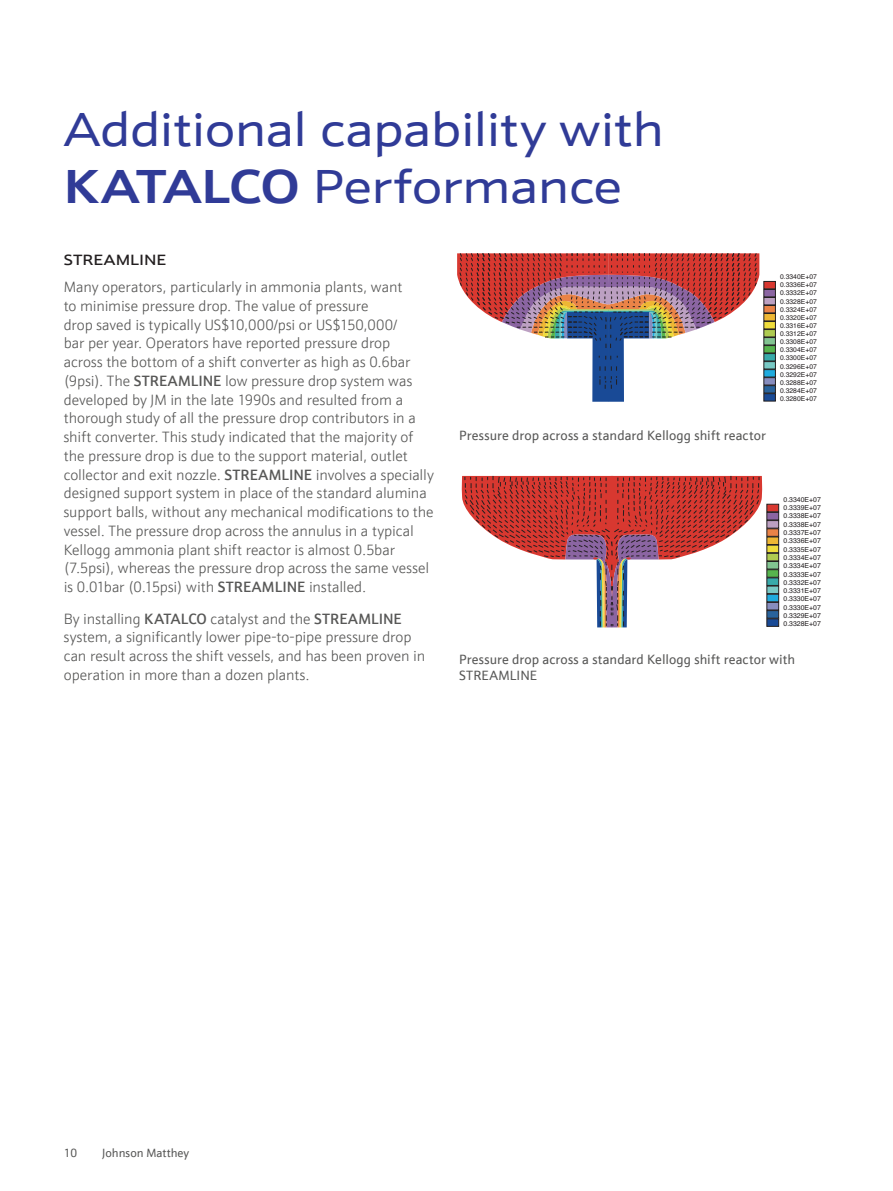
<style>
.page{position:relative;width:893px;height:1191px;background:#fff}
.page>*{position:absolute;margin:0;border:0;box-sizing:border-box;transform-origin:0 0}
.t1{font:48px/57.6px "JM Sans Extended";letter-spacing:-.025em;color:#303b97}
.t2{font:300 15px/18.8px "JM Sans";letter-spacing:-.005em;color:#585857}
.t3{font:500 15px "JM Sans Extended";letter-spacing:.01em;color:#231f20}
.t4{font:13.5px/16.2px "JM Sans";letter-spacing:.005em;color:#585857}
.t5{font:12px "JM Sans";color:#585857}
.t6{font:6.9px/8.2px "Helvetica";color:#231f20;text-align:justify}
.t7{font:6.75px/8.1px "Helvetica";color:#231f20;text-align:justify}
.s1{font-weight:700}
.s2{font-weight:500}
</style>
<div class="page">
<div style="left:767px;top:512px;width:12px;height:8px;background:#8b65a2;border:1px solid #231f20"></div>
<div style="left:767px;top:520px;width:12px;height:8px;background:#bca0c2;border:1px solid #231f20"></div>
<div style="left:767px;top:528px;width:12px;height:8px;background:#ea8347;border:1px solid #231f20"></div>
<div style="left:767px;top:537px;width:12px;height:8px;background:#eeb734;border:1px solid #231f20"></div>
<div style="left:767px;top:545px;width:12px;height:8px;background:#efdc3b;border:1px solid #231f20"></div>
<div style="left:767px;top:553px;width:12px;height:8px;background:#afcb51;border:1px solid #231f20"></div>
<div style="left:767px;top:561px;width:12px;height:8px;background:#82c491;border:1px solid #231f20"></div>
<div style="left:767px;top:569px;width:12px;height:8px;background:#57b54e;border:1px solid #231f20"></div>
<div style="left:767px;top:577px;width:12px;height:8px;background:#38aaaa;border:1px solid #231f20"></div>
<div style="left:767px;top:586px;width:12px;height:8px;background:#78c9c5;border:1px solid #231f20"></div>
<div style="left:767px;top:594px;width:12px;height:8px;background:#20abde;border:1px solid #231f20"></div>
<div style="left:767px;top:602px;width:12px;height:8px;background:#878dbe;border:1px solid #231f20"></div>
<div style="left:767px;top:610px;width:12px;height:8px;background:#29639c;border:1px solid #231f20"></div>
<div style="left:767px;top:618px;width:12px;height:8px;background:#194a96;border:1px solid #231f20"></div>
<div style="left:767px;top:504px;width:12px;height:8px;background:#d83830;border:1px solid #231f20"></div>
<svg style="left:461px;top:476px;width:301px;height:151px"></svg>
<div style="left:764px;top:289px;width:12px;height:8px;background:#8b65a2;border:1px solid #231f20"></div>
<div style="left:764px;top:297px;width:12px;height:8px;background:#bca0c2;border:1px solid #231f20"></div>
<div style="left:764px;top:305px;width:12px;height:8px;background:#ea8347;border:1px solid #231f20"></div>
<div style="left:764px;top:313px;width:12px;height:8px;background:#eeb734;border:1px solid #231f20"></div>
<div style="left:764px;top:321px;width:12px;height:8px;background:#efdc3b;border:1px solid #231f20"></div>
<div style="left:764px;top:329px;width:12px;height:8px;background:#afcb51;border:1px solid #231f20"></div>
<div style="left:764px;top:337px;width:12px;height:8px;background:#82c491;border:1px solid #231f20"></div>
<div style="left:764px;top:345px;width:12px;height:8px;background:#57b54e;border:1px solid #231f20"></div>
<div style="left:764px;top:353px;width:12px;height:8px;background:#38aaaa;border:1px solid #231f20"></div>
<div style="left:764px;top:361px;width:12px;height:8px;background:#78c9c5;border:1px solid #231f20"></div>
<div style="left:764px;top:369px;width:12px;height:8px;background:#20abde;border:1px solid #231f20"></div>
<div style="left:764px;top:377px;width:12px;height:8px;background:#878dbe;border:1px solid #231f20"></div>
<div style="left:764px;top:385px;width:12px;height:8px;background:#29639c;border:1px solid #231f20"></div>
<div style="left:764px;top:393px;width:12px;height:8px;background:#194a96;border:1px solid #231f20"></div>
<div style="left:764px;top:281px;width:12px;height:8px;background:#d83830;border:1px solid #231f20"></div>
<svg style="left:457px;top:253px;width:302px;height:149px"></svg>
<p class="t1" style="left:64px;top:101px;width:602px">Additional capability with<br><span class="s1">KATALCO</span> Performance</p>
<p class="t3" style="left:64px;top:251px;width:104px">STREAMLINE</p>
<p class="t2" style="left:64px;top:277px;width:371px">Many operators, particularly in ammonia plants, want<br>to minimise pressure drop. The value of pressure<br>drop saved is typically US$10,000/psi or US$150,000/<br>bar per year. Operators have reported pressure drop<br>across the bottom of a shift converter as high as 0.6bar (9psi). The <span class="s2">STREAMLINE</span> low pressure drop system was developed by JM in the late 1990s and resulted from a thorough study of all the pressure drop contributors in a shift converter. This study indicated that the majority of the pressure drop is due to the support material, outlet collector and exit nozzle. <span class="s2">STREAMLINE</span> involves a specially designed support system in place of the standard alumina support balls, without any mechanical modifications to the vessel. The pressure drop across the annulus in a typical Kellogg ammonia plant shift reactor is almost 0.5bar (7.5psi), whereas the pressure drop across the same vessel is 0.01bar (0.15psi) with <span class="s2">STREAMLINE</span> installed.</p>
<p class="t2" style="left:64px;top:609px;width:363px">By installing <span class="s2">KATALCO</span> catalyst and the <span class="s2">STREAMLINE </span>system, a significantly lower pipe-to-pipe pressure drop can result across the shift vessels, and has been proven in operation in more than a dozen plants.</p>
<p class="t4" style="left:459px;top:427px;width:308px">Pressure drop across a standard Kellogg shift reactor</p>
<p class="t7" style="left:780px;top:273px;width:38px">0.3340E+07<br>0.3336E+07<br>0.3332E+07<br>0.3328E+07<br>0.3324E+07<br>0.3320E+07<br>0.3316E+07<br>0.3312E+07<br>0.3308E+07<br>0.3304E+07<br>0.3300E+07<br>0.3296E+07<br>0.3292E+07<br>0.3288E+07<br>0.3284E+07<br>0.3280E+07</p>
<p class="t6" style="left:783px;top:495px;width:39px">0.3340E+07<br>0.3339E+07<br>0.3338E+07<br>0.3338E+07<br>0.3337E+07<br>0.3336E+07<br>0.3335E+07<br>0.3334E+07<br>0.3334E+07<br>0.3333E+07<br>0.3332E+07<br>0.3331E+07<br>0.3330E+07<br>0.3330E+07<br>0.3329E+07<br>0.3328E+07</p>
<p class="t4" style="left:459px;top:651px;width:337px">Pressure drop across a standard Kellogg shift reactor with<br>STREAMLINE</p>
<p class="t5" style="left:64px;top:1145px;width:15px">10</p>
<p class="t5" style="left:102px;top:1145px;width:89px">Johnson Matthey</p>
</div>
